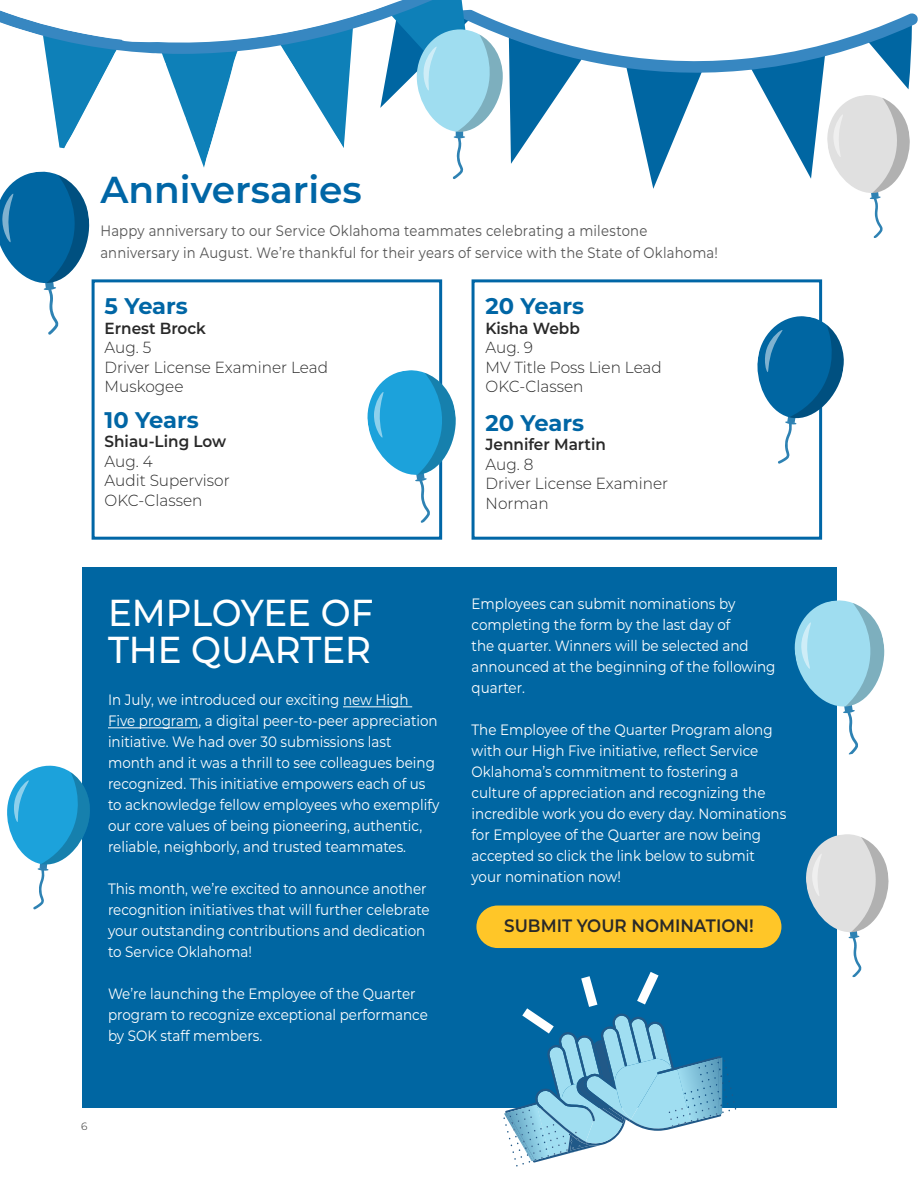
<style>
.page{position:relative;width:918px;height:1188px;background:#fff}
.page>*{position:absolute;margin:0;border:0;box-sizing:border-box;transform-origin:0 0}
.t1{font:500 37.5px/37.5px "Montserrat";color:#fff;scale:.95 1}
.t2{font:600 37.5px "Montserrat";color:#0066a6}
.t3{font:700 22.65px "Montserrat";color:#0066a5}
.t4{font:600 18px "Montserrat";color:#292929;scale:.93 1}
.t5{font:300 16.05px/19.5px "Montserrat";color:#292929;scale:.95 1}
.t6{font:600 16.05px "Montserrat";color:#292929;scale:.95 1}
.t7{font:15px/21px "Montserrat";color:#fff;scale:.9 1}
.t8{font:15px/22.5px "Montserrat";letter-spacing:.015em;color:#545454;scale:.88 1}
.t9{font:300 10.5px "Montserrat";color:#292929}
</style>
<div class="page">
<div style="left:83px;top:567px;width:754px;height:541px;background:#0066a2"></div>
<hr style="left:343px;top:706px;width:69px;height:1px;background:#fff">
<hr style="left:108px;top:727px;width:91px;height:1px;background:#fff">
<div style="left:92px;top:279px;width:350px;height:261px;background:#fff;border:3px solid #0066a6"></div>
<div style="left:472px;top:279px;width:350px;height:261px;background:#fff;border:3px solid #0066a6"></div>
<svg style="left:0;top:171px;width:92px;height:164px"></svg>
<svg style="left:628px;top:78px;width:72px;height:111px"></svg>
<svg style="left:509px;top:78px;width:60px;height:86px"></svg>
<svg style="left:503px;top:13px;width:415px;height:65px"></svg>
<svg style="left:52px;top:97px;width:40px;height:52px"></svg>
<svg style="left:178px;top:97px;width:47px;height:71px"></svg>
<svg style="left:312px;top:97px;width:36px;height:51px"></svg>
<svg style="left:0;top:8px;width:380px;height:89px"></svg>
<svg style="left:751px;top:22px;width:161px;height:216px"></svg>
<svg style="left:806px;top:834px;width:83px;height:144px"></svg>
<svg style="left:367px;top:370px;width:89px;height:153px"></svg>
<svg style="left:7px;top:762px;width:83px;height:148px"></svg>
<svg style="left:757px;top:313px;width:87px;height:151px"></svg>
<svg style="left:794px;top:600px;width:91px;height:155px"></svg>
<svg style="left:503px;top:972px;width:233px;height:195px"></svg>
<svg style="left:380px;top:0;width:123px;height:179px"></svg>
<div style="left:476px;top:906px;width:305px;height:42px;background:#ffc628;border-radius:21px"></div>
<h1 class="t2" style="left:100px;top:163px;width:263px">Anniversaries</h1>
<p class="t8" style="left:100px;top:219px;width:703px">Happy anniversary to our Service Oklahoma teammates celebrating a milestone anniversary in August. We’re thankful for their years of service with the State of Oklahoma!</p>
<h2 class="t3" style="left:105px;top:290px;width:85px">5 Years</h2>
<p class="t6" style="left:105px;top:317px;width:108px">Ernest Brock</p>
<p class="t5" style="left:105px;top:337px;width:237px">Aug. 5<br>Driver License Examiner Lead<br>Muskogee</p>
<h2 class="t3" style="left:105px;top:403px;width:96px">10 Years</h2>
<p class="t6" style="left:105px;top:430px;width:130px">Shiau-Ling Low</p>
<p class="t5" style="left:105px;top:451px;width:133px">Aug. 4<br>Audit Supervisor<br>OKC-Classen</p>
<h2 class="t3" style="left:486px;top:290px;width:100px">20 Years</h2>
<p class="t6" style="left:486px;top:317px;width:101px">Kisha Webb</p>
<p class="t5" style="left:486px;top:337px;width:187px">Aug. 9<br>MV Title Poss Lien Lead<br>OKC-Classen</p>
<h2 class="t3" style="left:486px;top:406px;width:100px">20 Years</h2>
<p class="t6" style="left:486px;top:433px;width:128px">Jennifer Martin</p>
<p class="t5" style="left:486px;top:454px;width:194px">Aug. 8<br>Driver License Examiner<br>Norman</p>
<h1 class="t1" style="left:108px;top:592px;width:281px">EMPLOYEE OF<br>THE QUARTER</h1>
<p class="t7" style="left:108px;top:689px;width:370px">In July, we introduced our exciting new High Five program, a digital peer-to-peer appreciation initiative. We had over 30 submissions last month and it was a thrill to see colleagues being recognized. This initiative empowers each of us to acknowledge fellow employees who exemplify our core values of being pioneering, authentic, reliable, neighborly, and trusted teammates.</p>
<p class="t7" style="left:108px;top:878px;width:359px">This month, we’re excited to announce another recognition initiatives that will further celebrate your outstanding contributions and dedication to Service Oklahoma!</p>
<p class="t7" style="left:108px;top:983px;width:357px">We’re launching the Employee of the Quarter program to recognize exceptional performance by SOK staff members.</p>
<p class="t9" style="left:81px;top:1119px;width:8px">6</p>
<p class="t7" style="left:472px;top:592px;width:339px">Employees can submit nominations by completing the form by the last day of<br>the quarter. Winners will be selected and announced at the beginning of the following quarter.</p>
<p class="t7" style="left:472px;top:718px;width:351px">The Employee of the Quarter Program along with our High Five initiative, reflect Service Oklahoma’s commitment to fostering a culture of appreciation and recognizing the incredible work you do every day. Nominations for Employee of the Quarter are now being accepted so click the link below to submit your nomination now!</p>
<p class="t4" style="left:504px;top:913px;width:270px">SUBMIT YOUR NOMINATION!</p>
</div>
